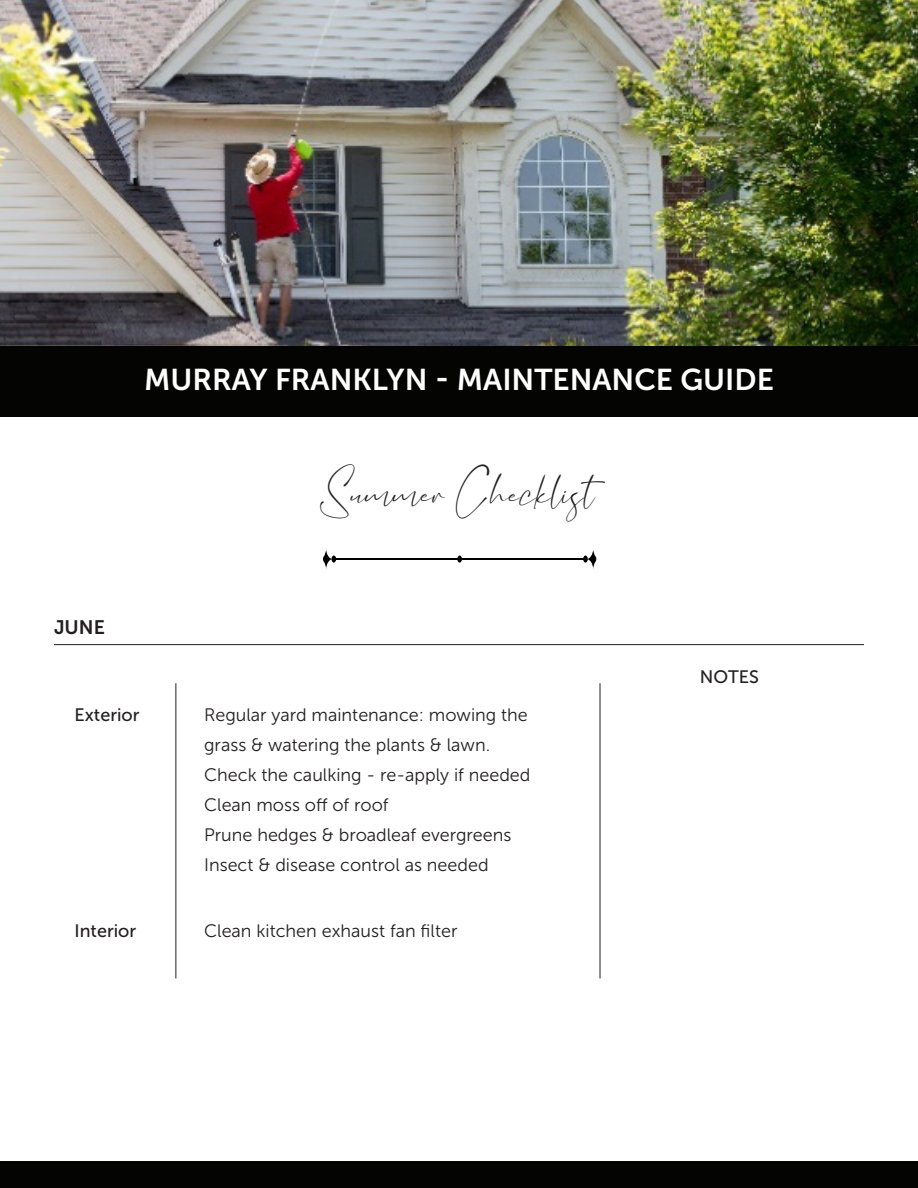
<style>
.page{position:relative;width:918px;height:1188px;background:#fff}
.page>*{position:absolute;margin:0;border:0;box-sizing:border-box;transform-origin:0 0}
.t1{font:46.5px "Glittery";color:#231f20}
.t2{font:30px "Museo Sans 700";color:#fff}
.t3{font:19.5px "Museo Sans 700";color:#231f20}
.t4{font:18px/30px "Museo Sans 300";color:#231f20}
.t5{font:18px "Museo Sans 500";color:#231f20}
</style>
<div class="page">
<div style="left:0;top:1161px;width:918px;height:27px;background:#040503"></div>
<img style="left:0;top:0;width:918px;height:346px">
<div style="left:0;top:346px;width:918px;height:70px;background:#040503"></div>
<hr style="left:54px;top:644px;width:810px;height:1px;background:#231f20">
<svg style="left:457px;top:556px;width:5px;height:7px"></svg>
<svg style="left:583px;top:549px;width:14px;height:20px"></svg>
<hr style="left:458px;top:558px;width:127px;height:2px;background:#000">
<hr style="left:336px;top:558px;width:127px;height:2px;background:#000">
<svg style="left:323px;top:549px;width:13px;height:20px"></svg>
<hr style="left:176px;top:683px;width:1px;height:295px;background:#231f20">
<hr style="left:600px;top:683px;width:1px;height:295px;background:#231f20">
<p class="t2" style="left:144px;top:363px;width:631px">MURRAY FRANKLYN - MAINTENANCE GUIDE</p>
<p class="t3" style="left:54px;top:617px;width:52px">JUNE</p>
<p class="t5" style="left:75px;top:705px;width:67px">Exterior</p>
<p class="t5" style="left:75px;top:921px;width:63px">Interior</p>
<p class="t1" style="left:323px;top:454px;width:274px">Summer Checklist</p>
<p class="t4" style="left:204px;top:700px;width:325px">Regular yard maintenance: mowing the grass &amp; watering the plants &amp; lawn.</p>
<p class="t4" style="left:204px;top:760px;width:328px">Check the caulking - re-apply if needed</p>
<p class="t4" style="left:204px;top:790px;width:186px">Clean moss off of roof</p>
<p class="t4" style="left:204px;top:820px;width:309px">Prune hedges &amp; broadleaf evergreens</p>
<p class="t4" style="left:204px;top:850px;width:286px">Insect &amp; disease control as needed</p>
<p class="t4" style="left:204px;top:916px;width:255px">Clean kitchen exhaust fan filter</p>
<p class="t5" style="left:700px;top:666px;width:61px">NOTES</p>
</div>
